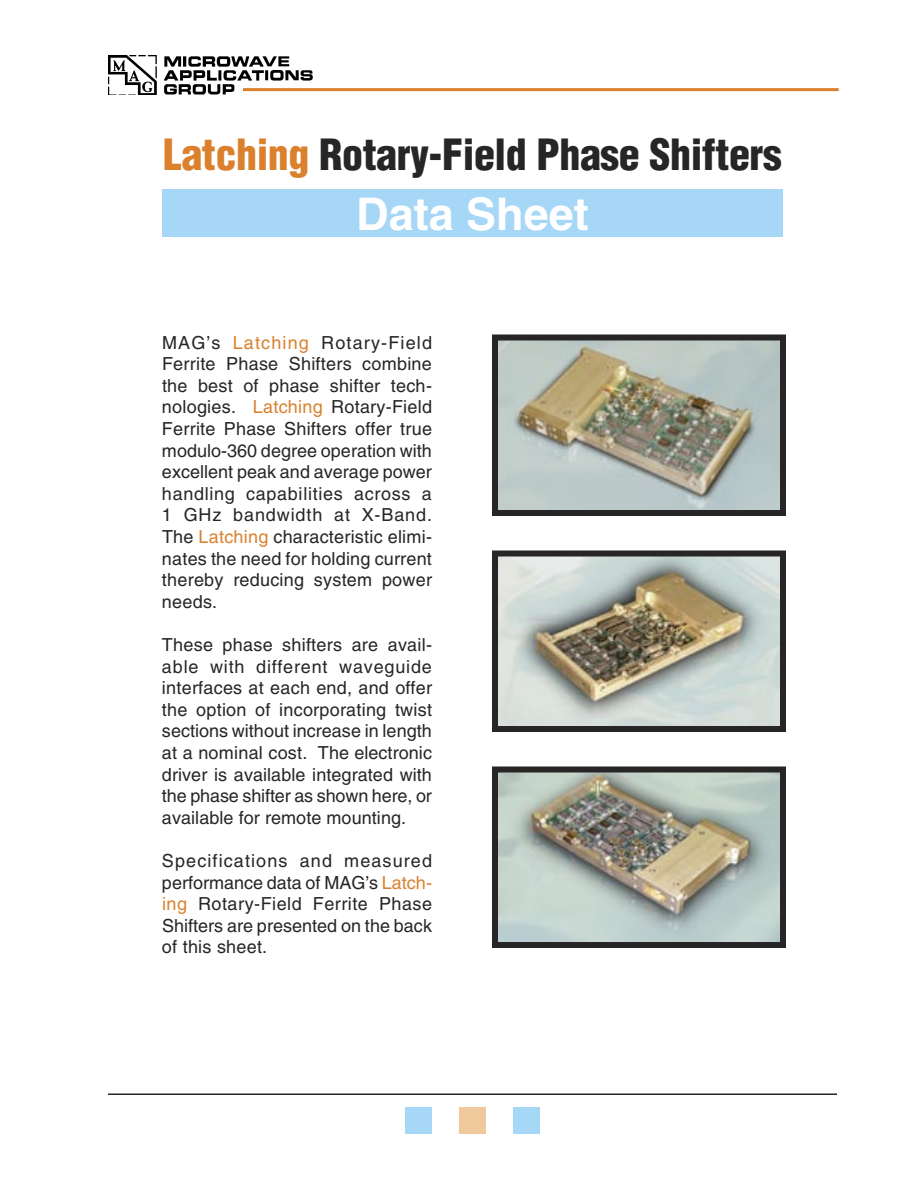
<style>
.page{position:relative;width:918px;height:1188px;background:#fff}
.page>*{position:absolute;margin:0;border:0;box-sizing:border-box;transform-origin:0 0}
.t1{font:700 45px "Helvetica";color:#fff}
.t2{font:900 condensed 42px "Helvetica";letter-spacing:-.01em;color:#272525}
.t3{font:18px/21.6px "Helvetica";letter-spacing:.005em;color:#272525;text-align:justify}
.s1{color:#db812e}
</style>
<div class="page">
<hr style="left:243px;top:88px;width:596px;height:3px;background:#db812e">
<hr style="left:108px;top:1094px;width:729px;height:1px;background:#272525">
<img style="left:108px;top:56px;width:214px;height:39px">
<div style="left:162px;top:189px;width:621px;height:47px;background:#a6d7f6"></div>
<div style="left:405px;top:1107px;width:27px;height:27px;background:#a6d7f6"></div>
<div style="left:459px;top:1107px;width:27px;height:27px;background:#efc89c"></div>
<div style="left:513px;top:1107px;width:27px;height:27px;background:#a6d7f6"></div>
<img style="left:499px;top:342px;width:280px;height:167px">
<div style="left:492px;top:335px;width:294px;height:181px;border:6px solid #272525"></div>
<img style="left:499px;top:558px;width:280px;height:167px">
<div style="left:492px;top:551px;width:294px;height:181px;border:6px solid #272525"></div>
<img style="left:499px;top:774px;width:280px;height:167px">
<div style="left:492px;top:767px;width:294px;height:181px;border:6px solid #272525"></div>
<h2 class="t2" style="left:163px;top:128px;width:620px"><span class="s1">Latching</span> Rotary-Field Phase Shifters</h2>
<h1 class="t1" style="left:356px;top:186px;width:234px">Data Sheet</h1>
<p class="t3" style="left:162px;top:331px;width:272px">MAG’s <span class="s1">Latching</span> Rotary-Field Ferrite Phase Shifters combine the best of phase shifter tech&shy;nologies. <span class="s1">Latching</span> Rotary-Field Ferrite Phase Shifters offer true modulo-360 degree operation with excellent peak and average power handling capabilities across a 1 GHz bandwidth at X-Band.<br>The <span class="s1">Latching</span> characteristic elimi&shy;nates the need for holding current thereby reducing system power needs.</p>
<p class="t3" style="left:162px;top:634px;width:272px">These phase shifters are avail&shy;able with different waveguide interfaces at each end, and offer the option of incorporating twist sections without increase in length at a nominal cost. The electronic driver is available integrated with the phase shifter as shown here, or available for remote mounting.</p>
<p class="t3" style="left:162px;top:850px;width:272px">Specifications and measured performance data of MAG’s <span class="s1">Latch&shy;ing</span> Rotary-Field Ferrite Phase Shifters are presented on the back of this sheet.</p>
</div>
